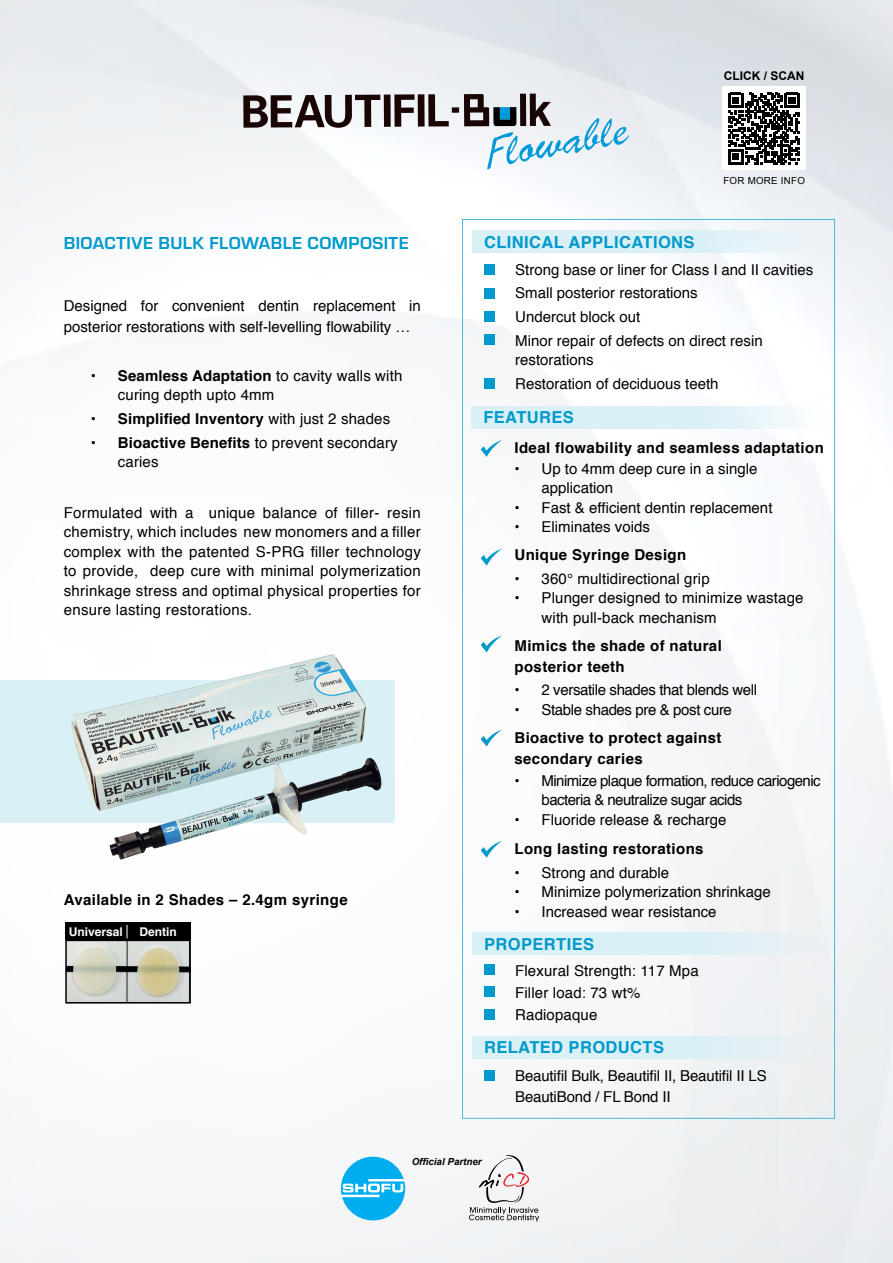
<style>
.page{position:relative;width:893px;height:1263px;background:#fff}
.page>*{position:absolute;margin:0;border:0;box-sizing:border-box;transform-origin:0 0}
.t1{font:700 18px "Eurostile";letter-spacing:.025em;color:#09c}
.t2{font:700 16.5px "Helvetica";letter-spacing:.025em;color:#09c}
.t3{font:15px/19.5px "Helvetica";color:#000}
.t4{font:700 15px/21px "Helvetica";letter-spacing:.025em;color:#000}
.t5{font:15px/19.5px "Helvetica";letter-spacing:-.035em;color:#000}
.t6{font:15px "Helvetica";letter-spacing:-.025em;color:#000}
.t7{font:700 12px "Helvetica";color:#fff}
.t8{font:700 12px "Arial";color:#000}
.t9{font:italic 700 9.75px "Arial";color:#000}
.t10{font:9.75px "Arial";letter-spacing:.025em;color:#000}
.s1{font-weight:700}
.s2{font-weight:400}
</style>
<div class="page">
<img style="left:0;top:0;width:893px;height:1263px">
<div style="left:722px;top:86px;width:84px;height:83px;background:#fff"></div>
<svg style="left:728px;top:93px;width:71px;height:71px"></svg>
<svg style="left:0;top:680px;width:394px;height:143px;background:#cadfe5"></svg>
<svg style="left:243px;top:95px;width:137px;height:33px"></svg>
<div style="left:384px;top:95px;width:7px;height:32px;background:#190504"></div>
<svg style="left:394px;top:94px;width:21px;height:33px"></svg>
<div style="left:418px;top:94px;width:7px;height:33px;background:#190504"></div>
<svg style="left:428px;top:94px;width:21px;height:33px"></svg>
<div style="left:452px;top:107px;width:7px;height:6px;background:#190504"></div>
<svg style="left:464px;top:94px;width:165px;height:75px"></svg>
<img style="left:71px;top:654px;width:262px;height:183px">
<div style="left:341px;top:1157px;width:64px;height:63px;background:#00aeef;border-radius:50%"></div>
<svg style="left:341px;top:1179px;width:63px;height:18px"></svg>
<svg style="left:469px;top:1155px;width:70px;height:66px"></svg>
<svg style="left:471px;top:406px;width:357px;height:22px;background:#dff2f8"></svg>
<div style="left:472px;top:933px;width:357px;height:22px;background:linear-gradient(to right,#d4f0f8,#e7f0f4)"></div>
<div style="left:472px;top:1036px;width:357px;height:22px;background:#d9f0f7"></div>
<div style="left:472px;top:231px;width:357px;height:22px;background:linear-gradient(to right,#d4eff7,#e7f3f8)"></div>
<div style="left:484px;top:264px;width:10px;height:10px;background:#09c"></div>
<div style="left:484px;top:311px;width:10px;height:11px;background:#09c"></div>
<div style="left:484px;top:379px;width:10px;height:10px;background:#09c"></div>
<div style="left:484px;top:964px;width:10px;height:10px;background:#09c"></div>
<div style="left:484px;top:986px;width:10px;height:10px;background:#09c"></div>
<div style="left:484px;top:1009px;width:10px;height:10px;background:#09c"></div>
<div style="left:484px;top:1070px;width:10px;height:10px;background:#09c"></div>
<svg style="left:481px;top:440px;width:21px;height:17px"></svg>
<svg style="left:481px;top:549px;width:21px;height:17px"></svg>
<svg style="left:481px;top:635px;width:21px;height:17px"></svg>
<svg style="left:481px;top:729px;width:21px;height:17px"></svg>
<div style="left:484px;top:335px;width:10px;height:10px;background:#09c"></div>
<div style="left:484px;top:288px;width:10px;height:10px;background:#09c"></div>
<svg style="left:481px;top:841px;width:21px;height:17px"></svg>
<img style="left:68px;top:943px;width:120px;height:57px">
<div style="left:65px;top:940px;width:126px;height:63px;border:2px solid #000"></div>
<div style="left:65px;top:922px;width:126px;height:18px;background:#000"></div>
<svg style="left:127px;top:925px;width:1px;height:13px"></svg>
<p class="t8" style="left:724px;top:70px;width:82px">CLICK / SCAN</p>
<p class="t1" style="left:64px;top:230px;width:346px">BIOACTIVE BULK FLOWABLE COMPOSITE</p>
<p class="t3" style="left:64px;top:296px;width:359px;line-height:21px">Designed for convenient dentin replacement in posterior restorations with self-levelling flowability …</p>
<p class="t3" style="left:118px;top:366px;width:286px;text-indent:-27px"><span class="s1">• Seamless Adaptation</span> to cavity walls with curing depth upto 4mm</p>
<p class="t4" style="left:91px;top:408px;width:301px">• Simplified Inventory <span class="s2">with just 2 shades</span></p>
<p class="t3" style="left:118px;top:433px;width:281px;text-indent:-27px"><span class="s1">• Bioactive Benefits</span> to prevent secondary caries</p>
<p class="t3" style="left:64px;top:503px;width:359px;text-align:justify">Formulated with a unique balance of filler- resin chemistry, which includes new monomers and a filler complex with the patented S-PRG filler technology to provide, deep cure with minimal polymerization shrinkage stress and optimal physical properties for ensure lasting restorations.</p>
<p class="t4" style="left:64px;top:889px;width:285px">Available in 2 Shades – 2.4gm syringe</p>
<p class="t7" style="left:69px;top:922px;width:56px">Universal</p>
<p class="t7" style="left:139px;top:922px;width:39px">Dentin</p>
<p class="t10" style="left:723px;top:175px;width:83px">FOR MORE INFO</p>
<p class="t2" style="left:484px;top:229px;width:212px">CLINICAL APPLICATIONS</p>
<p class="t3" style="left:515px;top:258px;width:300px;line-height:23.7px">Strong base or liner for Class I and II cavities Small posterior restorations<br>Undercut block out<br>Minor repair of defects on direct resin</p>
<p class="t3" style="left:515px;top:349px;width:205px;line-height:23.7px">restorations<br>Restoration of deciduous teeth</p>
<p class="t2" style="left:483px;top:404px;width:92px">FEATURES</p>
<p class="t4" style="left:514px;top:437px;width:311px">Ideal flowability and seamless adaptation</p>
<p class="t3" style="left:541px;top:459px;width:217px;text-indent:-27px">• Up to 4mm deep cure in a single application</p>
<p class="t3" style="left:514px;top:498px;width:259px">• Fast &amp; efficient dentin replacement</p>
<p class="t3" style="left:514px;top:518px;width:137px">• Eliminates voids</p>
<p class="t4" style="left:514px;top:544px;width:173px">Unique Syringe Design</p>
<p class="t3" style="left:514px;top:569px;width:197px">• 360° multidirectional grip</p>
<p class="t3" style="left:541px;top:589px;width:264px;text-indent:-27px">• Plunger designed to minimize wastage with pull-back mechanism</p>
<p class="t4" style="left:514px;top:636px;width:209px">Mimics the shade of natural posterior teeth</p>
<p class="t6" style="left:514px;top:678px;width:244px">• 2 versatile shades that blends well</p>
<p class="t6" style="left:514px;top:698px;width:219px">• Stable shades pre &amp; post cure</p>
<p class="t4" style="left:514px;top:727px;width:208px">Bioactive to protect against secondary caries</p>
<p class="t5" style="left:541px;top:771px;width:281px;text-indent:-27px">• Minimize plaque formation, reduce cariogenic bacteria &amp; neutralize sugar acids</p>
<p class="t3" style="left:514px;top:810px;width:214px">• Fluoride release &amp; recharge</p>
<p class="t4" style="left:514px;top:839px;width:191px">Long lasting restorations</p>
<p class="t3" style="left:514px;top:863px;width:156px">• Strong and durable</p>
<p class="t3" style="left:514px;top:882px;width:258px">• Minimize polymerization shrinkage</p>
<p class="t3" style="left:514px;top:902px;width:204px">• Increased wear resistance</p>
<p class="t2" style="left:484px;top:931px;width:112px">PROPERTIES</p>
<p class="t3" style="left:515px;top:960px;width:185px;line-height:22.2px">Flexural Strength: 117 Mpa<br>Filler load: 73 wt%<br>Radiopaque</p>
<p class="t2" style="left:484px;top:1034px;width:182px">RELATED PRODUCTS</p>
<p class="t3" style="left:515px;top:1066px;width:253px;line-height:20.7px">Beautifil Bulk, Beautifil II, Beautifil II LS<br>BeautiBond / FL Bond II</p>
<p class="t9" style="left:412px;top:1156px;width:71px">Official Partner</p>
</div>
